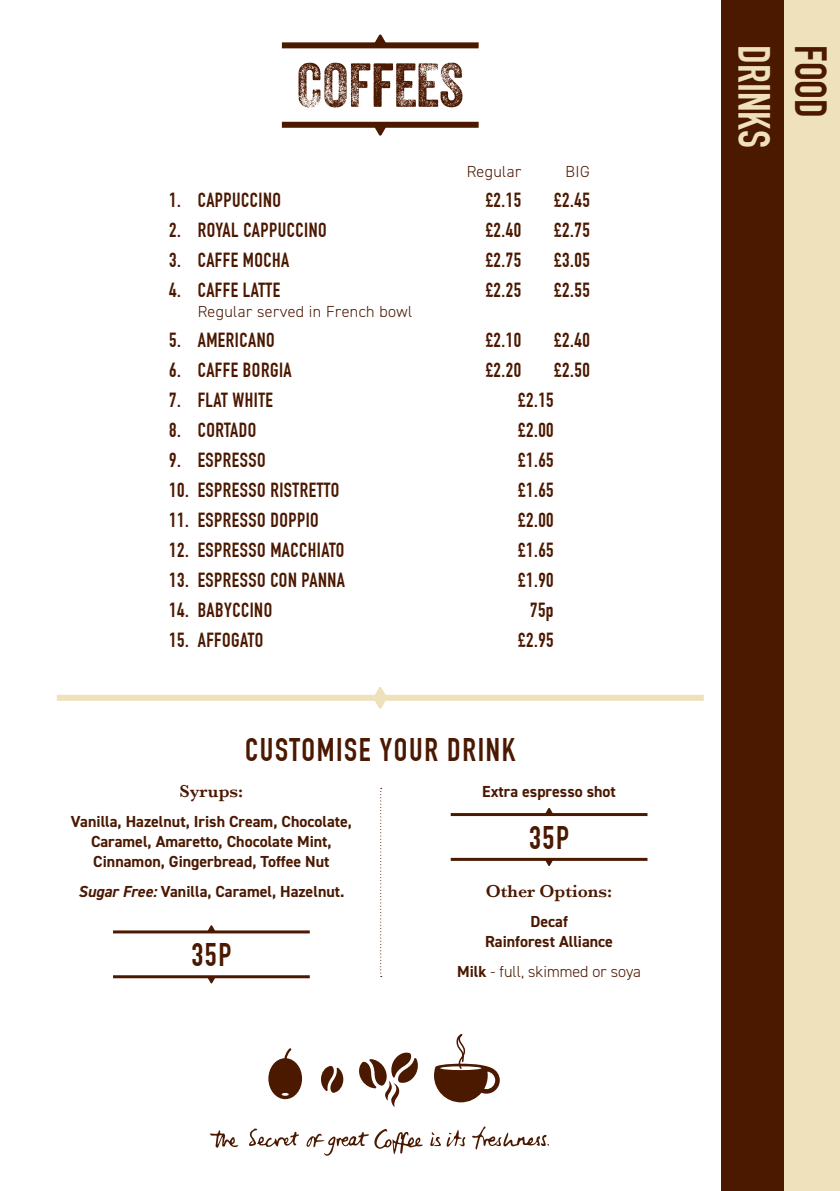
<style>
.page{position:relative;width:840px;height:1191px;background:#fff}
.page>*{position:absolute;margin:0;border:0;box-sizing:border-box;transform-origin:0 0}
.t1{font:60px "Veneer Three";color:#4b1800}
.t2{font:700 44px "DIN Condensed";color:#f0e1bd}
.t3{font:700 44px "DIN Condensed";color:#4b1800}
.t4{font:700 32px "DIN Condensed";letter-spacing:.05em;color:#4b1800}
.t5{font:700 20px "DIN Condensed";letter-spacing:.025em;color:#4b1800}
.t6{font:600 18px "Baskerville";color:#4b1800}
.t7{font:700 16px/20px "DIN2014";color:#4b1800;text-align:center}
.t8{font:300 16px "DIN2014";letter-spacing:.025em;color:#4b1800}
.t9{font:300 16px "DIN2014";color:#4b1800}
.s1{font-family:"Veneer"}
.s2{font-family:"Veneer Two"}
.s3{font-style:italic}
.s4{font-weight:700}
</style>
<div class="page">
<div style="left:782px;top:0;width:57px;height:1191px;background:#f0e1bd"></div>
<div style="left:720px;top:0;width:62px;height:1191px;background:#4b1800"></div>
<div style="left:282px;top:42px;width:196px;height:6px;background:#4b1800"></div>
<div style="left:282px;top:122px;width:196px;height:6px;background:#4b1800"></div>
<svg style="left:373px;top:34px;width:13px;height:9px"></svg>
<svg style="left:373px;top:127px;width:13px;height:9px"></svg>
<hr style="left:113px;top:975px;width:196px;height:3px;background:#4b1800">
<svg style="left:207px;top:978px;width:8px;height:5px"></svg>
<hr style="left:450px;top:858px;width:197px;height:3px;background:#4b1800">
<svg style="left:545px;top:860px;width:7px;height:6px"></svg>
<hr style="left:113px;top:930px;width:196px;height:3px;background:#4b1800">
<svg style="left:207px;top:925px;width:8px;height:6px"></svg>
<hr style="left:450px;top:813px;width:197px;height:3px;background:#4b1800">
<svg style="left:545px;top:807px;width:7px;height:6px"></svg>
<div style="left:57px;top:695px;width:646px;height:6px;background:#f0e1bd"></div>
<svg style="left:373px;top:687px;width:13px;height:22px"></svg>
<svg style="left:380px;top:788px;width:1px;height:189px"></svg>
<svg style="left:210px;top:1130px;width:28px;height:18px"></svg>
<svg style="left:306px;top:1129px;width:116px;height:27px"></svg>
<svg style="left:249px;top:1128px;width:50px;height:19px"></svg>
<svg style="left:430px;top:1130px;width:35px;height:16px"></svg>
<svg style="left:472px;top:1126px;width:77px;height:23px"></svg>
<svg style="left:268px;top:1048px;width:34px;height:51px"></svg>
<svg style="left:321px;top:1065px;width:22px;height:28px"></svg>
<svg style="left:359px;top:1052px;width:59px;height:55px"></svg>
<svg style="left:434px;top:1034px;width:65px;height:68px"></svg>
<h1 class="t1" style="left:297px;top:49px;width:168px">COF<span class="s1">F</span><span class="s2">E</span>ES</h1>
<p class="t8" style="left:466px;top:161px;width:56px">Regular</p>
<p class="t8" style="left:565px;top:161px;width:26px">BIG</p>
<p class="t5" style="left:169px;top:188px;width:113px">1. CAPPUCCINO</p>
<p class="t5" style="left:485px;top:188px;width:37px">£2.15</p>
<p class="t5" style="left:554px;top:188px;width:37px">£2.45</p>
<p class="t5" style="left:169px;top:218px;width:159px">2. ROYAL CAPPUCCINO</p>
<p class="t5" style="left:485px;top:218px;width:37px">£2.40</p>
<p class="t5" style="left:554px;top:218px;width:37px">£2.75</p>
<p class="t5" style="left:169px;top:248px;width:121px">3. CAFFE MOCHA</p>
<p class="t5" style="left:485px;top:248px;width:37px">£2.75</p>
<p class="t5" style="left:554px;top:248px;width:37px">£3.05</p>
<p class="t5" style="left:169px;top:278px;width:112px">4. CAFFE LATTE</p>
<p class="t5" style="left:485px;top:278px;width:37px">£2.25</p>
<p class="t5" style="left:554px;top:278px;width:37px">£2.55</p>
<p class="t8" style="left:197px;top:301px;width:216px">Regular served in French bowl</p>
<p class="t5" style="left:169px;top:328px;width:107px">5. AMERICANO</p>
<p class="t5" style="left:485px;top:328px;width:37px">£2.10</p>
<p class="t5" style="left:554px;top:328px;width:37px">£2.40</p>
<p class="t5" style="left:169px;top:358px;width:124px">6. CAFFE BORGIA</p>
<p class="t5" style="left:485px;top:358px;width:37px">£2.20</p>
<p class="t5" style="left:554px;top:358px;width:37px">£2.50</p>
<p class="t5" style="left:169px;top:388px;width:105px">7. FLAT WHITE</p>
<p class="t5" style="left:518px;top:388px;width:37px">£2.15</p>
<p class="t5" style="left:169px;top:418px;width:88px">8. CORTADO</p>
<p class="t5" style="left:518px;top:418px;width:37px">£2.00</p>
<p class="t5" style="left:169px;top:448px;width:98px">9. ESPRESSO</p>
<p class="t5" style="left:518px;top:448px;width:37px">£1.65</p>
<p class="t5" style="left:169px;top:478px;width:171px">10. ESPRESSO RISTRETTO</p>
<p class="t5" style="left:518px;top:478px;width:37px">£1.65</p>
<p class="t5" style="left:169px;top:508px;width:151px">11. ESPRESSO DOPPIO</p>
<p class="t5" style="left:518px;top:508px;width:37px">£2.00</p>
<p class="t5" style="left:169px;top:538px;width:177px">12. ESPRESSO MACCHIATO</p>
<p class="t5" style="left:518px;top:538px;width:37px">£1.65</p>
<p class="t5" style="left:169px;top:568px;width:177px">13. ESPRESSO CON PANNA</p>
<p class="t5" style="left:518px;top:568px;width:37px">£1.90</p>
<p class="t5" style="left:169px;top:598px;width:104px">14. BABYCCINO</p>
<p class="t5" style="left:529px;top:598px;width:25px">75p</p>
<p class="t5" style="left:169px;top:628px;width:95px">15. AFFOGATO</p>
<p class="t5" style="left:518px;top:628px;width:37px">£2.95</p>
<h3 class="t4" style="left:245px;top:730px;width:271px">CUSTOMISE YOUR DRINK</h3>
<p class="t6" style="left:179px;top:778px;width:65px">Syrups:</p>
<p class="t7" style="left:71px;top:811px;width:282px">Vanilla, Hazelnut, Irish Cream, Chocolate,<br>Caramel, Amaretto, Chocolate Mint,<br>Cinnamon, Gingerbread, Toffee Nut</p>
<p class="t7" style="left:78px;top:881px;width:268px"><span class="s3">Sugar Free:</span> Vanilla, Caramel, Hazelnut.</p>
<p class="t6" style="left:485px;top:878px;width:128px">Other Options:</p>
<p class="t7" style="left:482px;top:781px;width:135px">Extra espresso shot</p>
<h3 class="t4" style="left:528px;top:819px;width:42px">35P</h3>
<h3 class="t4" style="left:191px;top:936px;width:42px">35P</h3>
<p class="t7" style="left:485px;top:911px;width:129px">Decaf<br>Rainforest Alliance</p>
<p class="t9" style="left:457px;top:961px;width:185px"><span class="s4">Milk</span> - full, skimmed or soya</p>
<h2 class="t2" style="left:779px;top:45px;width:104px;rotate:90deg">DRINKS</h2>
<h2 class="t3" style="left:835px;top:45px;width:74px;rotate:90deg">FOOD</h2>
</div>
